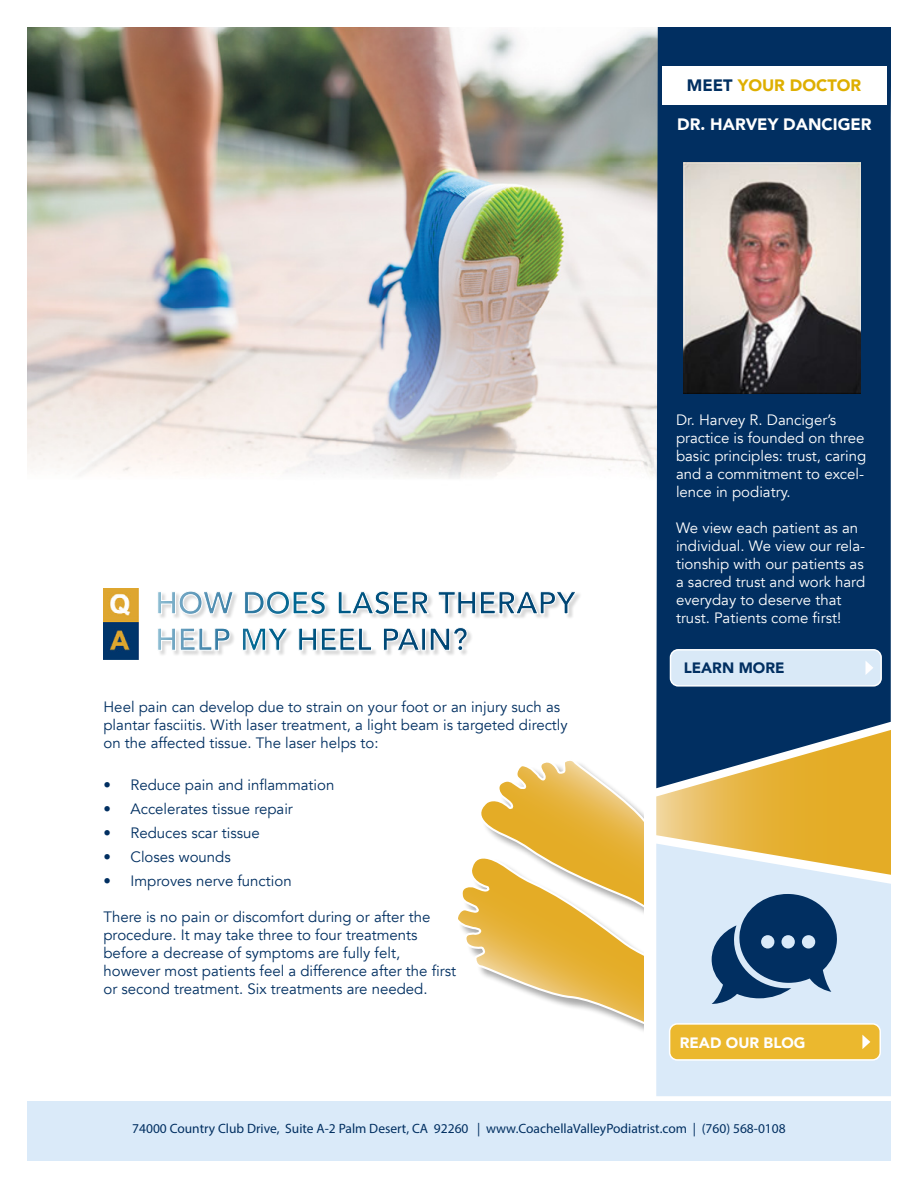
<style>
.page{position:relative;width:918px;height:1188px;background:#fff}
.page>*{position:absolute;margin:0;border:0;box-sizing:border-box;transform-origin:0 0}
.t1{font:900 16.5px "Avenir";color:#fff}
.t2{font:900 16.5px "Avenir";color:#deaf00}
.t3{font:15px/18px "Avenir";color:#012f61}
.t4{font:15px/18px "Avenir";color:#fff}
.t5{font:900 15px "Avenir";color:#fff}
.t6{font:900 15px "Avenir";color:#012f61}
.t7{font:13.5px "Myriad Pro";color:#012f61}
.s1{color:#012f61}
</style>
<div class="page">
<img style="left:27px;top:27px;width:629px;height:452px">
<div style="left:656px;top:1049px;width:235px;height:47px;background:#daeaf9"></div>
<div style="left:656px;top:27px;width:235px;height:703px;background:#012f61"></div>
<div style="left:27px;top:1102px;width:864px;height:59px;background:#daeaf9"></div>
<img style="left:683px;top:163px;width:178px;height:231px">
<img style="left:104px;top:588px;width:35px;height:72px">
<div style="left:671px;top:650px;width:210px;height:36px;background:#d9e9f7;border-radius:8px"></div>
<div style="left:670px;top:649px;width:212px;height:38px;border:2px solid #fff;border-radius:8px"></div>
<svg style="left:866px;top:661px;width:7px;height:13px"></svg>
<div style="left:670px;top:1024px;width:210px;height:36px;background:#ebb82e;border-radius:8px"></div>
<div style="left:669px;top:1023px;width:212px;height:38px;border:2px solid #fff;border-radius:8px"></div>
<svg style="left:458px;top:730px;width:433px;height:319px"></svg>
<div style="left:662px;top:66px;width:225px;height:38px;background:#fff"></div>
<div style="left:158px;top:591px;width:424px;height:66px;background:#000;opacity:.15"></div>
<svg style="left:158px;top:627px;width:310px;height:24px"></svg>
<svg style="left:158px;top:591px;width:419px;height:24px"></svg>
<p class="t2" style="left:687px;top:71px;width:176px"><span class="s1">MEET</span> YOUR DOCTOR</p>
<p class="t1" style="left:677px;top:110px;width:196px">DR. HARVEY DANCIGER</p>
<p class="t4" style="left:676px;top:412px;width:192px">Dr. Harvey R. Danciger’s practice is founded on three basic principles: trust, caring and a commitment to excel&shy;lence in podiatry.</p>
<p class="t4" style="left:676px;top:520px;width:191px">We view each patient as an individual. We view our rela&shy;tionship with our patients as a sacred trust and work hard everyday to deserve that trust. Patients come first!</p>
<p class="t3" style="left:104px;top:698px;width:466px">Heel pain can develop due to strain on your foot or an injury such as plantar fasciitis. With laser treatment, a light beam is targeted directly on the affected tissue. The laser helps to:</p>
<p class="t3" style="left:104px;top:776px;width:232px">• Reduce pain and inflammation</p>
<p class="t3" style="left:104px;top:800px;width:191px">• Accelerates tissue repair</p>
<p class="t3" style="left:104px;top:824px;width:158px">• Reduces scar tissue</p>
<p class="t3" style="left:104px;top:848px;width:129px">• Closes wounds</p>
<p class="t3" style="left:104px;top:872px;width:190px">• Improves nerve function</p>
<p class="t3" style="left:104px;top:908px;width:354px">There is no pain or discomfort during or after the procedure. It may take three to four treatments before a decrease of symptoms are fully felt, however most patients feel a difference after the first or second treatment. Six treatments are needed.</p>
<p class="t6" style="left:684px;top:655px;width:102px">LEARN MORE</p>
<p class="t5" style="left:680px;top:1030px;width:127px">READ OUR BLOG</p>
<p class="t7" style="left:132px;top:1120px;width:655px">74000 Country Club Drive, Suite A-2 Palm Desert, CA 92260 | www.CoachellaValleyPodiatrist.com | (760) 568-0108</p>
</div>
